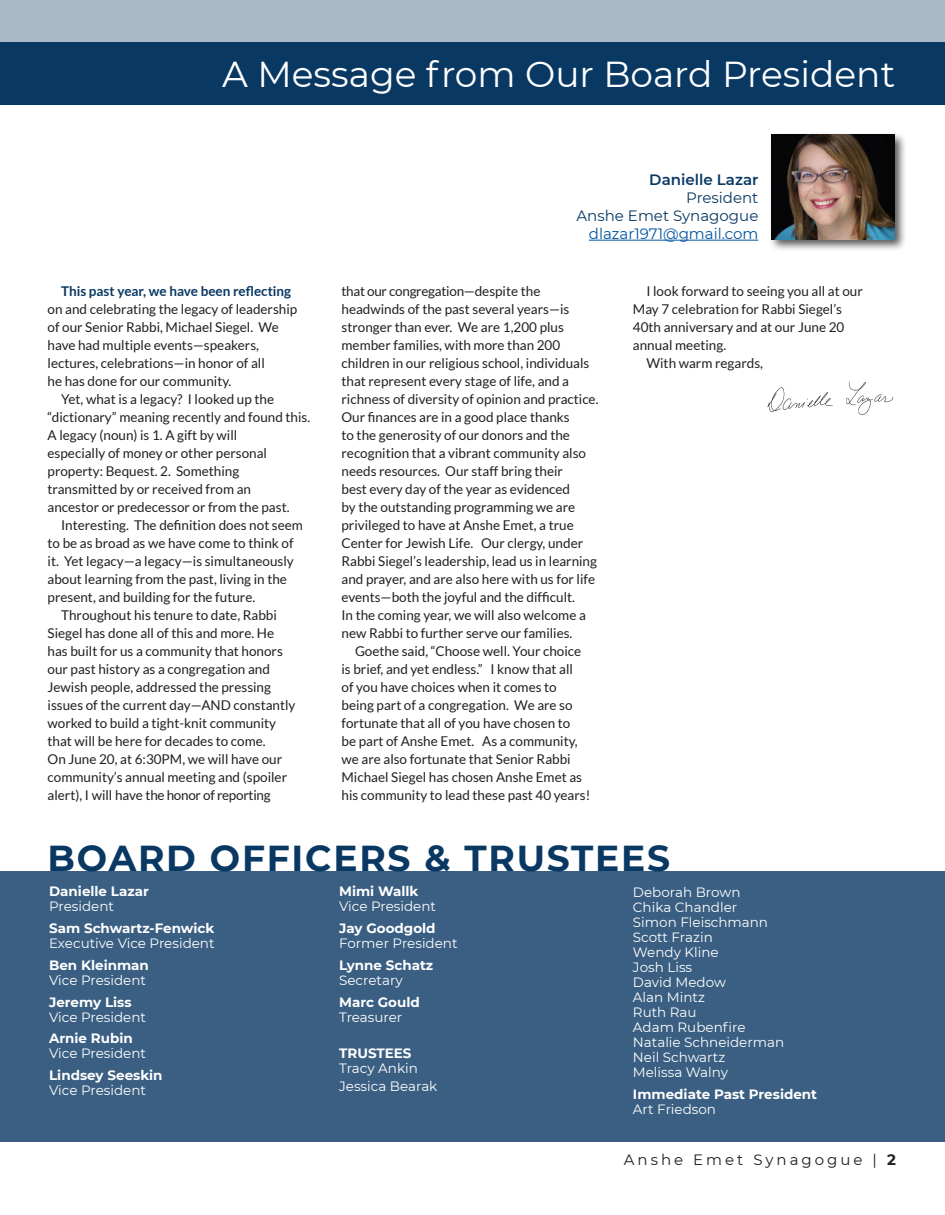
<style>
.page{position:relative;width:945px;height:1215px;background:#fff}
.page>*{position:absolute;margin:0;border:0;box-sizing:border-box;transform-origin:0 0}
.t1{font:36px "Montserrat";color:#fff}
.t2{font:700 36px "Montserrat";letter-spacing:.05em;color:#093863}
.t3{font:15px/18px "Montserrat";color:#093863;text-align:right}
.t4{font:15px "Montserrat";letter-spacing:.2em;color:#231f20}
.t5{font:600 15px "Montserrat";color:#093863}
.t6{font:13.5px/18px "Lato";color:#231f20}
.t7{font:13.5px "Montserrat";color:#fff}
.t8{font:700 13.5px/15px "Montserrat";color:#fff}
.s1{font-weight:700;color:#093863}
.s2{color:#0054a3}
.s3{font-weight:400}
.s4{font-weight:700}
</style>
<div class="page">
<div style="left:0;top:0;width:945px;height:78px;background:#a9b9c8"></div>
<div style="left:0;top:42px;width:945px;height:62px;background:#093863"></div>
<div style="left:0;top:871px;width:945px;height:270px;background:#3a5f82"></div>
<hr style="left:589px;top:240px;width:169px;height:1px;background:#0054a3">
<div style="left:769px;top:131px;width:137px;height:121px;background:#231f20;opacity:.75"></div>
<img style="left:772px;top:134px;width:122px;height:105px">
<img style="left:767px;top:381px;width:127px;height:34px">
<p class="t1" style="left:222px;top:50px;width:675px">A Message from Our Board President</p>
<p class="t6" style="left:48px;top:282px;width:251px;text-indent:13px"><span class="s1">This past year, we have been reflecting </span>on and celebrating the legacy of leadership of our Senior Rabbi, Michael Siegel. We have had multiple events—speakers, lectures, celebrations—in honor of all<br>he has done for our community.</p>
<p class="t6" style="left:48px;top:390px;width:264px;text-indent:13px">Yet, what is a legacy? I looked up the “dictionary” meaning recently and found this.<br>A legacy (noun) is 1. A gift by will<br>especially of money or other personal property: Bequest. 2. Something transmitted by or received from an<br>ancestor or predecessor or from the past.</p>
<p class="t6" style="left:48px;top:516px;width:257px;text-indent:13px">Interesting. The definition does not seem to be as broad as we have come to think of it. Yet legacy—a legacy—is simultaneously about learning from the past, living in the present, and building for the future.</p>
<p class="t6" style="left:48px;top:606px;width:249px;text-indent:13px">Throughout his tenure to date, Rabbi Siegel has done all of this and more. He has built for us a community that honors our past history as a congregation and Jewish people, addressed the pressing issues of the current day—AND constantly worked to build a tight-knit community that will be here for decades to come.<br>On June 20, at 6:30PM, we will have our community’s annual meeting and (spoiler alert), I will have the honor of reporting</p>
<p class="t5" style="left:649px;top:169px;width:111px">Danielle Lazar</p>
<p class="t3" style="left:577px;top:188px;width:183px">President<br>Anshe Emet Synagogue <span class="s2">dlazar1971@gmail.com</span></p>
<p class="t6" style="left:342px;top:282px;width:259px">that our congregation—despite the headwinds of the past several years—is stronger than ever. We are 1,200 plus member families, with more than 200 children in our religious school, individuals that represent every stage of life, and a richness of diversity of opinion and practice.<br>Our finances are in a good place thanks<br>to the generosity of our donors and the recognition that a vibrant community also needs resources. Our staff bring their<br>best every day of the year as evidenced<br>by the outstanding programming we are privileged to have at Anshe Emet, a true Center for Jewish Life. Our clergy, under Rabbi Siegel’s leadership, lead us in learning and prayer, and are also here with us for life events—both the joyful and the difficult.<br>In the coming year, we will also welcome a new Rabbi to further serve our families.</p>
<p class="t6" style="left:342px;top:642px;width:250px;text-indent:14px">Goethe said, “Choose well. Your choice is brief, and yet endless.” I know that all<br>of you have choices when it comes to being part of a congregation. We are so fortunate that all of you have chosen to<br>be part of Anshe Emet. As a community, we are also fortunate that Senior Rabbi Michael Siegel has chosen Anshe Emet as his community to lead these past 40 years!</p>
<p class="t6" style="left:633px;top:282px;width:231px;text-indent:14px">I look forward to seeing you all at our<br>May 7 celebration for Rabbi Siegel’s<br>40th anniversary and at our June 20 annual meeting.</p>
<p class="t6" style="left:646px;top:354px;width:118px">With warm regards,</p>
<p class="t2" style="left:48px;top:832px;width:624px">BOARD OFFICERS &amp; TRUSTEES</p>
<p class="t8" style="left:49px;top:883px;width:101px">Danielle Lazar</p>
<p class="t7" style="left:49px;top:897px;width:66px">President</p>
<p class="t8" style="left:49px;top:920px;width:167px">Sam Schwartz-Fenwick</p>
<p class="t7" style="left:49px;top:934px;width:167px">Executive Vice President</p>
<p class="t8" style="left:49px;top:957px;width:101px">Ben Kleinman</p>
<p class="t7" style="left:49px;top:971px;width:98px">Vice President</p>
<p class="t8" style="left:49px;top:994px;width:84px">Jeremy Liss</p>
<p class="t7" style="left:49px;top:1008px;width:98px">Vice President</p>
<p class="t8" style="left:49px;top:1030px;width:85px">Arnie Rubin</p>
<p class="t7" style="left:49px;top:1044px;width:98px">Vice President</p>
<p class="t8" style="left:49px;top:1067px;width:115px">Lindsey Seeskin</p>
<p class="t7" style="left:49px;top:1081px;width:98px">Vice President</p>
<p class="t8" style="left:339px;top:883px;width:81px">Mimi Wallk</p>
<p class="t7" style="left:339px;top:897px;width:98px">Vice President</p>
<p class="t8" style="left:339px;top:920px;width:98px">Jay Goodgold</p>
<p class="t7" style="left:339px;top:934px;width:120px">Former President</p>
<p class="t8" style="left:339px;top:957px;width:96px">Lynne Schatz<br><span class="s3">Secretary</span></p>
<p class="t8" style="left:339px;top:994px;width:82px">Marc Gould</p>
<p class="t7" style="left:339px;top:1008px;width:65px">Treasurer</p>
<p class="t8" style="left:339px;top:1045px;width:74px">TRUSTEES</p>
<p class="t7" style="left:339px;top:1059px;width:80px">Tracy Ankin</p>
<p class="t7" style="left:339px;top:1077px;width:100px">Jessica Bearak</p>
<p class="t7" style="left:633px;top:883px;width:109px">Deborah Brown</p>
<p class="t7" style="left:633px;top:898px;width:106px">Chika Chandler</p>
<p class="t7" style="left:633px;top:913px;width:137px">Simon Fleischmann</p>
<p class="t7" style="left:633px;top:928px;width:81px">Scott Frazin</p>
<p class="t7" style="left:633px;top:943px;width:87px">Wendy Kline</p>
<p class="t7" style="left:633px;top:958px;width:61px">Josh Liss</p>
<p class="t7" style="left:633px;top:973px;width:94px">David Medow</p>
<p class="t7" style="left:633px;top:988px;width:73px">Alan Mintz</p>
<p class="t7" style="left:633px;top:1003px;width:65px">Ruth Rau</p>
<p class="t7" style="left:633px;top:1018px;width:114px">Adam Rubenfire</p>
<p class="t7" style="left:633px;top:1033px;width:153px">Natalie Schneiderman</p>
<p class="t7" style="left:633px;top:1048px;width:94px">Neil Schwartz</p>
<p class="t7" style="left:633px;top:1063px;width:97px">Melissa Walny</p>
<p class="t8" style="left:633px;top:1086px;width:186px">Immediate Past President</p>
<p class="t7" style="left:633px;top:1099px;width:85px">Art Friedson</p>
<p class="t4" style="left:624px;top:1150px;width:273px">Anshe Emet Synagogue | <span class="s4">2</span></p>
</div>
